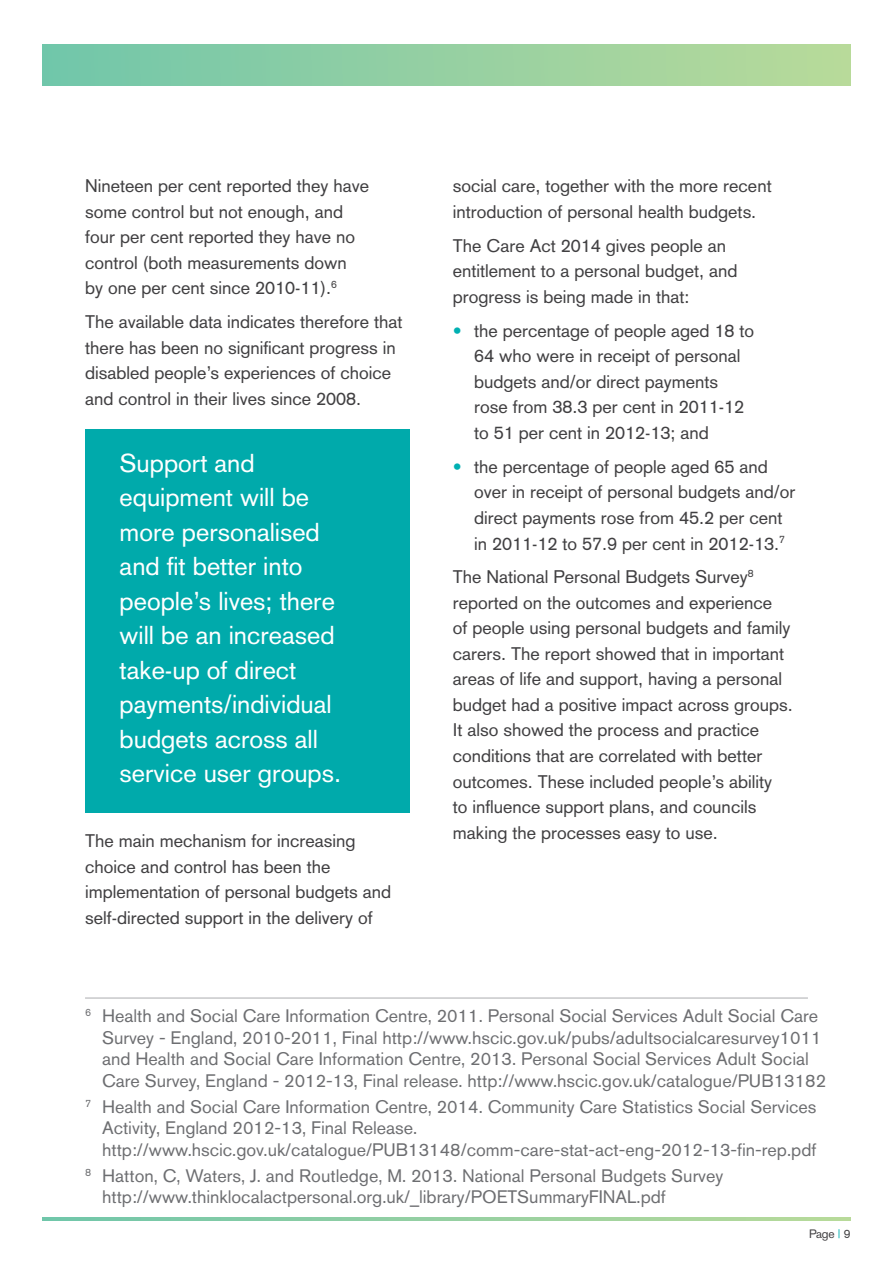
<style>
.page{position:relative;width:893px;height:1263px;background:#fff}
.page>*{position:absolute;margin:0;border:0;box-sizing:border-box;transform-origin:0 0}
.t1{font:25.5px/34.5px "Akzidenz Grotesk";color:#fff}
.t2{font:18px/25.5px "Akzidenz Grotesk";color:#414042}
.t3{font:18px/21.6px "Akzidenz Grotesk BQ";color:#6d6e71}
.t4{font:12px "Akzidenz Grotesk";color:#414042}
.s1{color:#00b0b2}
</style>
<div class="page">
<div style="left:43px;top:45px;width:807px;height:40px;background:linear-gradient(to right,#71c6aa,#b9da9a)"></div>
<svg style="left:43px;top:1217px;width:807px;height:3px;background:#95d0a2"></svg>
<div style="left:85px;top:429px;width:325px;height:384px;background:#00aaab"></div>
<hr style="left:85px;top:997px;width:723px;height:2px;background:#c7c8ca">
<p class="t2" style="left:85px;top:173px;width:286px">Nineteen per cent reported they have some control but not enough, and four per cent reported they have no control (both measurements down by one per cent since 2010-11).<sup>6</sup></p>
<p class="t2" style="left:85px;top:309px;width:319px">The available data indicates therefore that there has been no significant progress in disabled people’s experiences of choice and control in their lives since 2008.</p>
<h1 class="t1" style="left:120px;top:445px;width:223px">Support and equipment will be more personalised and fit better into people’s lives; there will be an increased take-up of direct payments/individual budgets across all service user groups.</h1>
<p class="t2" style="left:85px;top:828px;width:308px">The main mechanism for increasing choice and control has been the implementation of personal budgets and self-directed support in the delivery of</p>
<p class="t2" style="left:453px;top:173px;width:320px">social care, together with the more recent introduction of personal health budgets.</p>
<p class="t2" style="left:453px;top:233px;width:286px">The Care Act 2014 gives people an entitlement to a personal budget, and progress is being made in that:</p>
<p class="t2" style="left:474px;top:318px;width:282px;text-indent:-21px"><span class="s1">•</span> the percentage of people aged 18 to<br>64 who were in receipt of personal budgets and/or direct payments rose from 38.3 per cent in 2011-12 to 51 per cent in 2012-13; and</p>
<p class="t2" style="left:474px;top:454px;width:323px;text-indent:-21px"><span class="s1">•</span> the percentage of people aged 65 and over in receipt of personal budgets and/or direct payments rose from 45.2 per cent in 2011-12 to 57.9 per cent in 2012-13.<sup>7</sup></p>
<p class="t2" style="left:453px;top:564px;width:342px">The National Personal Budgets Survey<sup>8 </sup>reported on the outcomes and experience<br>of people using personal budgets and family carers. The report showed that in important areas of life and support, having a personal budget had a positive impact across groups.<br>It also showed the process and practice conditions that are correlated with better outcomes. These included people’s ability<br>to influence support plans, and councils making the processes easy to use.</p>
<p class="t3" style="left:102px;top:1005px;width:726px;text-indent:-17px"><sup>6</sup> Health and Social Care Information Centre, 2011. Personal Social Services Adult Social Care Survey - England, 2010-2011, Final http://www.hscic.gov.uk/pubs/adultsocialcaresurvey1011 and Health and Social Care Information Centre, 2013. Personal Social Services Adult Social Care Survey, England - 2012-13, Final release. http://www.hscic.gov.uk/catalogue/PUB13182</p>
<p class="t3" style="left:102px;top:1095px;width:716px;text-indent:-17px"><sup>7</sup> Health and Social Care Information Centre, 2014. Community Care Statistics Social Services<br>Activity, England 2012-13, Final Release. http://www.hscic.gov.uk/catalogue/PUB13148/comm-care-stat-act-eng-2012-13-fin-rep.pdf</p>
<p class="t3" style="left:102px;top:1165px;width:623px;text-indent:-17px"><sup>8</sup> Hatton, C, Waters, J. and Routledge, M. 2013. National Personal Budgets Survey http://www.thinklocalactpersonal.org.uk/_library/POETSummaryFINAL.pdf</p>
<p class="t4" style="left:809px;top:1226px;width:43px">Page <span class="s1">|</span> 9</p>
</div>
